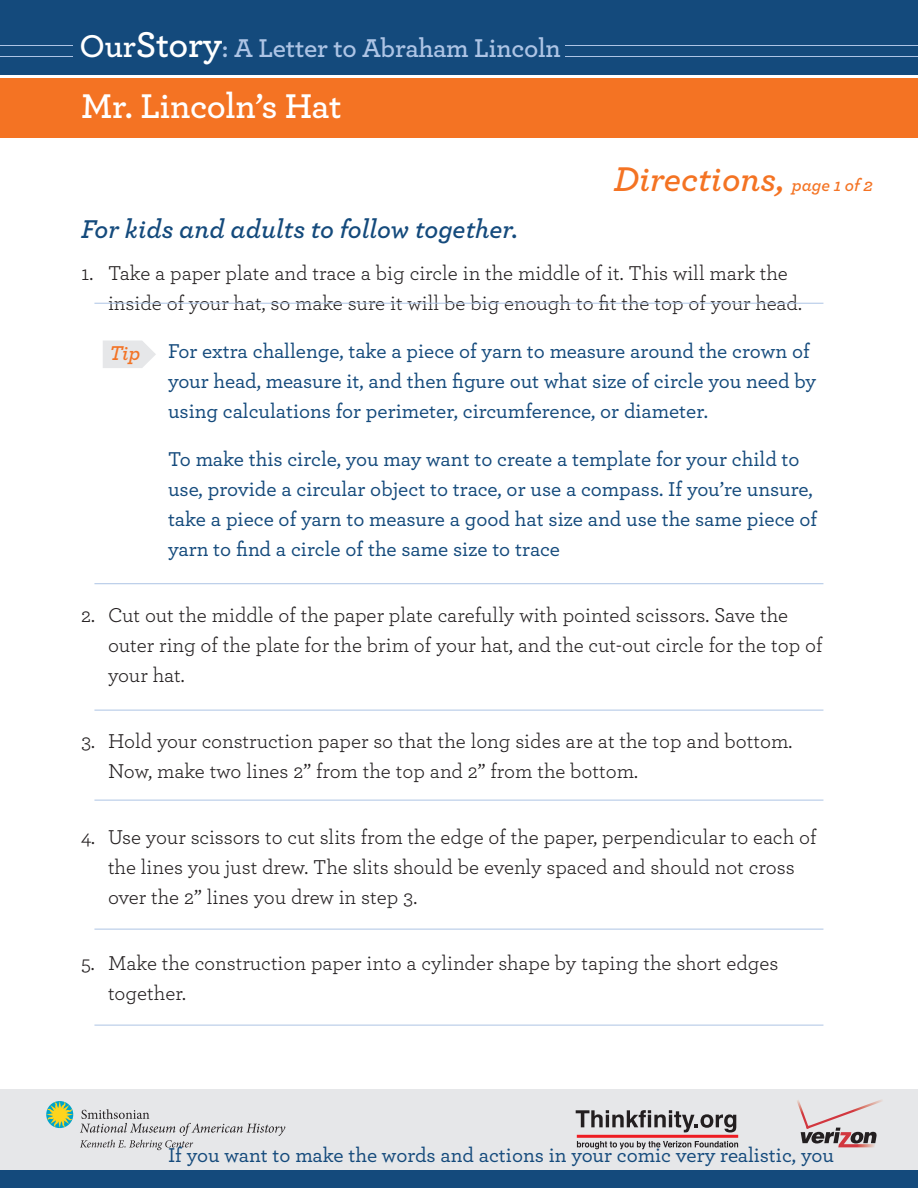
<style>
.page{position:relative;width:918px;height:1188px;background:#fff}
.page>*{position:absolute;margin:0;border:0;box-sizing:border-box;transform-origin:0 0}
.t1{font:italic 600 36px "Archer";color:#f47323}
.t2{font:600 36px "Archer";letter-spacing:-.01em;color:#fff}
.t3{font:italic 600 27px "Archer";color:#144a7c}
.t4{font:600 27px "Archer";letter-spacing:-.015em;color:#adc4e5}
.t5{font:21px/30px "Archer";color:#231f20}
.t6{font:500 21px/30px "Archer";letter-spacing:-.005em;color:#144a7c}
.t7{font:italic 600 21px "Archer";color:#f37325}
.s1{font-size:33px;color:#fff}
.s2{font-size:37.5px;color:#fff}
.s3{font-size:18px}
</style>
<div class="page">
<div style="left:0;top:0;width:918px;height:75px;background:#144a7c"></div>
<div style="left:0;top:78px;width:918px;height:60px;background:#f47323"></div>
<hr style="left:0;top:56px;width:918px;height:1px;background:#adc4e5">
<hr style="left:0;top:46px;width:918px;height:1px;background:#adc4e5">
<div style="left:0;top:1089px;width:918px;height:99px;background:#e6e7e9"></div>
<div style="left:0;top:1170px;width:918px;height:18px;background:#144a7c"></div>
<svg style="left:46px;top:1101px;width:239px;height:49px"></svg>
<svg style="left:797px;top:1099px;width:86px;height:48px"></svg>
<hr style="left:577px;top:1135px;width:161px;height:3px;background:#ee1d23">
<svg style="left:576px;top:1110px;width:160px;height:22px"></svg>
<svg style="left:577px;top:1141px;width:161px;height:8px"></svg>
<div style="left:74px;top:30px;width:492px;height:39px;background:#144a7c"></div>
<hr style="left:94px;top:303px;width:729px;height:1px;background:#adc4e5">
<hr style="left:94px;top:583px;width:729px;height:1px;background:#adc4e5">
<hr style="left:94px;top:710px;width:729px;height:1px;background:#adc4e5">
<hr style="left:94px;top:800px;width:729px;height:1px;background:#adc4e5">
<hr style="left:94px;top:929px;width:729px;height:1px;background:#adc4e5">
<hr style="left:94px;top:1025px;width:729px;height:1px;background:#adc4e5">
<svg style="left:103px;top:341px;width:53px;height:27px"></svg>
<p class="t4" style="left:80px;top:28px;width:483px"><span class="s1">Our</span><span class="s2">Story</span>: A Letter to Abraham Lincoln</p>
<p class="t2" style="left:81px;top:79px;width:262px">Mr. Lincoln’s Hat</p>
<p class="t1" style="left:614px;top:151px;width:261px">Directions, <span class="s3">page 1 of 2</span></p>
<p class="t3" style="left:81px;top:208px;width:438px">For kids and adults to follow together.</p>
<p class="t5" style="left:108px;top:257px;width:695px;text-indent:-27px">1. Take a paper plate and trace a big circle in the middle of it. This will mark the inside of your hat, so make sure it will be big enough to fit the top of your head.</p>
<p class="t6" style="left:168px;top:335px;width:650px">For extra challenge, take a piece of yarn to measure around the crown of your head, measure it, and then figure out what size of circle you need by using calculations for perimeter, circumference, or diameter.</p>
<p class="t6" style="left:168px;top:443px;width:651px">To make this circle, you may want to create a template for your child to use, provide a circular object to trace, or use a compass. If you’re unsure, take a piece of yarn to measure a good hat size and use the same piece of yarn to find a circle of the same size to trace</p>
<p class="t7" style="left:109px;top:337px;width:32px">Tip</p>
<p class="t5" style="left:108px;top:599px;width:716px;text-indent:-27px">2. Cut out the middle of the paper plate carefully with pointed scissors. Save the outer ring of the plate for the brim of your hat, and the cut-out circle for the top of your hat.</p>
<p class="t5" style="left:108px;top:725px;width:686px;text-indent:-27px">3. Hold your construction paper so that the long sides are at the top and bottom.<br>Now, make two lines 2” from the top and 2” from the bottom.</p>
<p class="t5" style="left:108px;top:821px;width:710px;text-indent:-27px">4. Use your scissors to cut slits from the edge of the paper, perpendicular to each of the lines you just drew. The slits should be evenly spaced and should not cross over the 2” lines you drew in step 3.</p>
<p class="t5" style="left:108px;top:947px;width:672px;text-indent:-27px">5. Make the construction paper into a cylinder shape by taping the short edges together.</p>
<p class="t6" style="left:168px;top:1139px;width:667px">If you want to make the words and actions in your comic very realistic, you</p>
</div>
